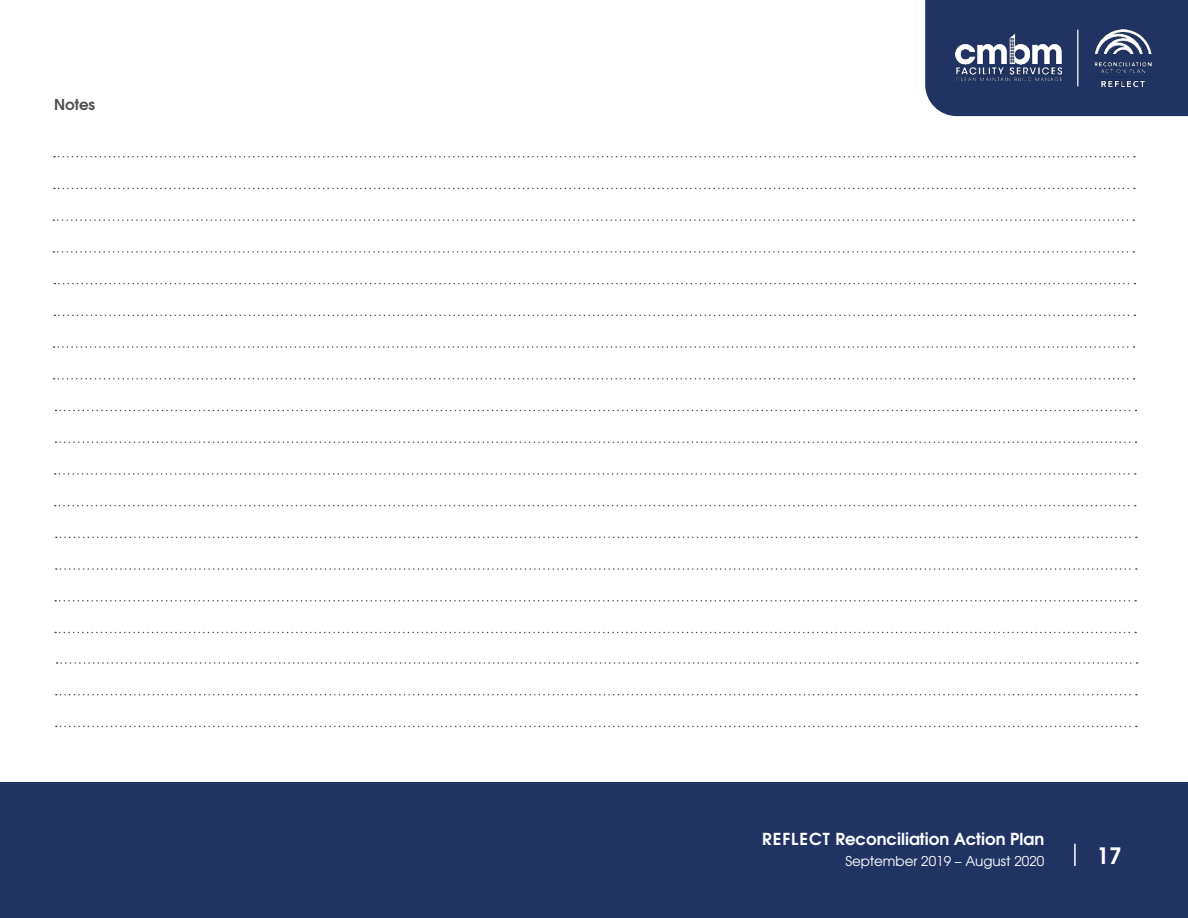
<style>
.page{position:relative;width:1188px;height:918px;background:#fff}
.page>*{position:absolute;margin:0;border:0;box-sizing:border-box;transform-origin:0 0}
.t1{font:700 22.5px "Te X Gyre Adventor";color:#fff}
.t2{font:700 16.5px "Te X Gyre Adventor";color:#fff}
.t3{font:700 15px "Te X Gyre Adventor";color:#515050}
.t4{font:13.5px "Te X Gyre Adventor";color:#fff}
</style>
<div class="page">
<div style="left:925px;top:0;width:263px;height:116px;background:#203363"></div>
<img style="left:956px;top:34px;width:105px;height:47px">
<img style="left:1095px;top:30px;width:57px;height:56px">
<hr style="left:1077px;top:30px;width:1px;height:56px;background:#fff">
<div style="left:0;top:782px;width:1188px;height:136px;background:#203363"></div>
<hr style="left:1074px;top:844px;width:2px;height:22px;background:#fff">
<svg style="left:56px;top:441px;width:1081px;height:2px"></svg>
<svg style="left:55px;top:473px;width:1081px;height:2px"></svg>
<svg style="left:55px;top:505px;width:1081px;height:1px"></svg>
<svg style="left:56px;top:537px;width:1081px;height:1px"></svg>
<svg style="left:56px;top:568px;width:1081px;height:2px"></svg>
<svg style="left:55px;top:600px;width:1081px;height:2px"></svg>
<svg style="left:55px;top:632px;width:1081px;height:1px"></svg>
<svg style="left:57px;top:662px;width:1081px;height:2px"></svg>
<svg style="left:56px;top:694px;width:1081px;height:1px"></svg>
<svg style="left:54px;top:156px;width:1081px;height:2px"></svg>
<svg style="left:54px;top:188px;width:1081px;height:1px"></svg>
<svg style="left:53px;top:219px;width:1081px;height:2px"></svg>
<svg style="left:53px;top:251px;width:1081px;height:2px"></svg>
<svg style="left:54px;top:283px;width:1081px;height:1px"></svg>
<svg style="left:54px;top:315px;width:1081px;height:1px"></svg>
<svg style="left:54px;top:346px;width:1081px;height:2px"></svg>
<svg style="left:54px;top:378px;width:1081px;height:2px"></svg>
<svg style="left:56px;top:410px;width:1081px;height:1px"></svg>
<svg style="left:56px;top:726px;width:1081px;height:1px"></svg>
<p class="t3" style="left:54px;top:91px;width:43px">Notes</p>
<p class="t2" style="left:762px;top:824px;width:284px">REFLECT Reconciliation Action Plan</p>
<p class="t4" style="left:845px;top:851px;width:200px">September 2019 – August 2020</p>
<h1 class="t1" style="left:1097px;top:836px;width:27px">17</h1>
</div>
